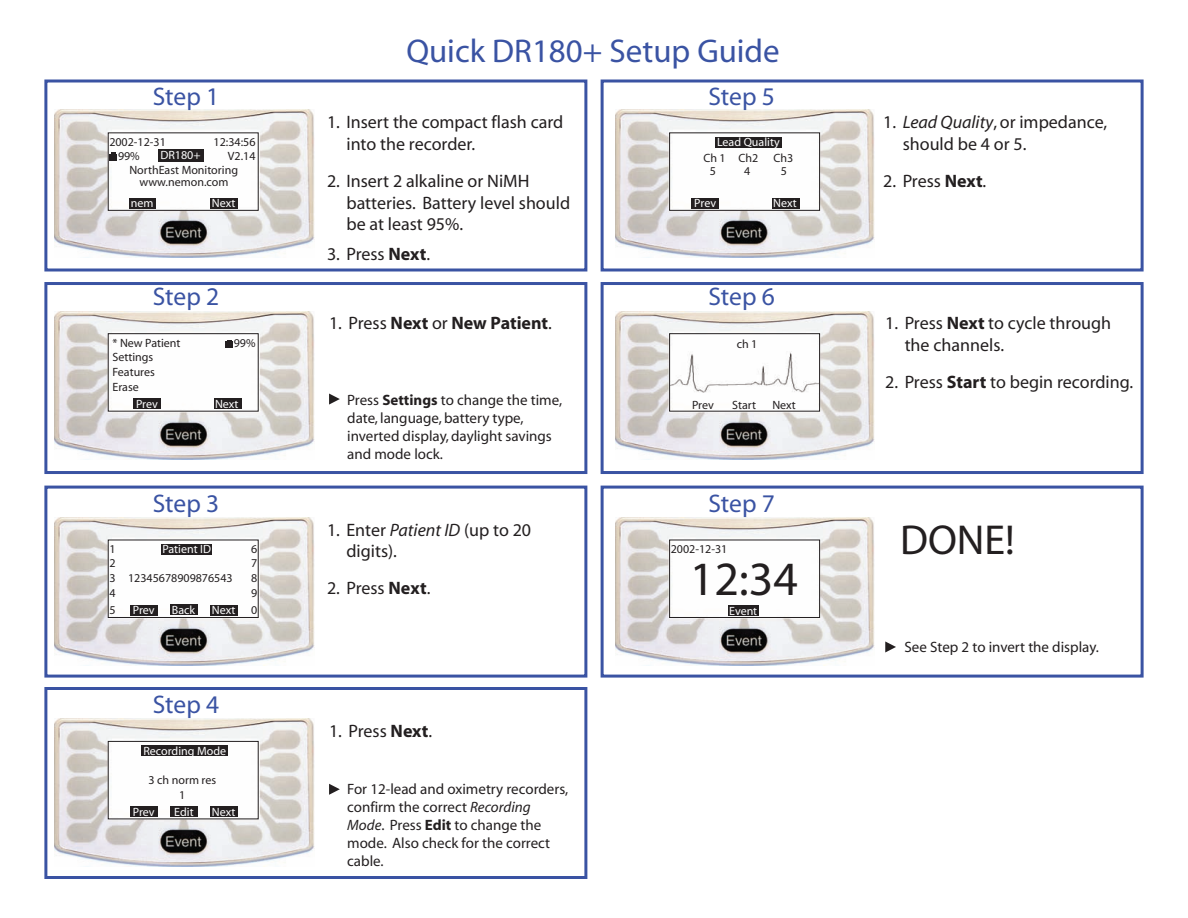
<style>
.page{position:relative;width:1188px;height:918px;background:#fff}
.page>*{position:absolute;margin:0;border:0;box-sizing:border-box;transform-origin:0 0}
.t1{font:48px "Myriad";color:#231f20}
.t2{font:42px "Myriad";color:#231f20}
.t3{font:33px "Myriad";color:#3a53a3}
.t4{font:25.5px "Myriad";letter-spacing:-.005em;color:#3a53a3}
.t5{font:18px/21.8px "Myriad";color:#231f20}
.t6{font:700 18px "Myriad";color:#231f20}
.t7{font:15px/18px "Myriad";color:#231f20}
.t8{font:12px/13.5px "Myriad";color:#231f20}
.t9{font:12px "Myriad";color:#fff}
.s1{font-weight:700}
.s2{font-style:italic}
.s3{font-weight:400}
</style>
<div class="page">
<img style="left:615px;top:517px;width:259px;height:148px">
<img style="left:615px;top:311px;width:259px;height:148px">
<img style="left:615px;top:109px;width:259px;height:148px">
<img style="left:55px;top:718px;width:259px;height:148px">
<img style="left:55px;top:517px;width:259px;height:148px">
<img style="left:55px;top:311px;width:259px;height:148px">
<img style="left:55px;top:110px;width:259px;height:148px">
<div style="left:44px;top:80px;width:543px;height:192px;border:3px solid #3a53a3"></div>
<div style="left:108px;top:133px;width:150px;height:78px;border:1px solid #231f20"></div>
<div style="left:158px;top:149px;width:45px;height:13px;background:#231f20"></div>
<div style="left:129px;top:198px;width:26px;height:11px;background:#231f20"></div>
<div style="left:211px;top:198px;width:27px;height:10px;background:#231f20"></div>
<div style="left:110px;top:154px;width:7px;height:6px;background:#231f20"></div>
<div style="left:44px;top:486px;width:543px;height:192px;border:3px solid #3a53a3"></div>
<div style="left:601px;top:80px;width:543px;height:192px;border:3px solid #3a53a3"></div>
<div style="left:772px;top:198px;width:28px;height:10px;background:#231f20"></div>
<div style="left:669px;top:133px;width:151px;height:78px;border:1px solid #231f20"></div>
<div style="left:691px;top:198px;width:28px;height:10px;background:#231f20"></div>
<div style="left:715px;top:137px;width:67px;height:11px;background:#231f20"></div>
<div style="left:601px;top:282px;width:543px;height:192px;border:3px solid #3a53a3"></div>
<div style="left:44px;top:687px;width:543px;height:192px;border:3px solid #3a53a3"></div>
<div style="left:170px;top:806px;width:28px;height:11px;background:#231f20"></div>
<div style="left:108px;top:741px;width:150px;height:78px;border:1px solid #231f20"></div>
<div style="left:211px;top:806px;width:27px;height:11px;background:#231f20"></div>
<div style="left:130px;top:806px;width:28px;height:11px;background:#231f20"></div>
<div style="left:142px;top:746px;width:86px;height:10px;background:#231f20"></div>
<svg style="left:329px;top:784px;width:11px;height:11px"></svg>
<svg style="left:329px;top:394px;width:11px;height:11px"></svg>
<div style="left:44px;top:282px;width:543px;height:192px;border:3px solid #3a53a3"></div>
<div style="left:601px;top:486px;width:543px;height:192px;border:3px solid #3a53a3"></div>
<svg style="left:885px;top:641px;width:11px;height:11px"></svg>
<div style="left:728px;top:605px;width:31px;height:11px;background:#231f20"></div>
<div style="left:669px;top:540px;width:151px;height:78px;border:1px solid #231f20"></div>
<div style="left:170px;top:605px;width:27px;height:10px;background:#231f20"></div>
<div style="left:211px;top:605px;width:27px;height:11px;background:#231f20"></div>
<div style="left:130px;top:605px;width:28px;height:11px;background:#231f20"></div>
<div style="left:161px;top:544px;width:51px;height:10px;background:#231f20"></div>
<div style="left:108px;top:540px;width:150px;height:78px;border:1px solid #231f20"></div>
<div style="left:214px;top:399px;width:27px;height:10px;background:#231f20"></div>
<div style="left:225px;top:341px;width:8px;height:6px;background:#231f20"></div>
<div style="left:133px;top:399px;width:28px;height:10px;background:#231f20"></div>
<div style="left:108px;top:333px;width:150px;height:78px;border:1px solid #231f20"></div>
<img style="left:671px;top:352px;width:147px;height:40px">
<div style="left:669px;top:333px;width:151px;height:78px;border:1px solid #231f20"></div>
<h3 class="t3" style="left:406px;top:34px;width:375px">Quick DR180+ Setup Guide</h3>
<h3 class="t4" style="left:153px;top:84px;width:68px">Step 1</h3>
<h3 class="t4" style="left:708px;top:84px;width:68px">Step 5</h3>
<p class="t8" style="left:109px;top:136px;width:58px">2002-12-31</p>
<p class="t8" style="left:214px;top:136px;width:43px">12:34:56</p>
<p class="t9" style="left:160px;top:149px;width:42px">DR180+</p>
<p class="t8" style="left:129px;top:149px;width:128px;line-height:14.2px;text-indent:98px">V2.14<br>NorthEast Monitoring</p>
<p class="t9" style="left:131px;top:197px;width:24px">nem</p>
<p class="t9" style="left:212px;top:197px;width:25px">Next</p>
<p class="t8" style="left:140px;top:143px;width:90px;line-height:26.1px;text-indent:-22px">99% www.nemon.com</p>
<p class="t5" style="left:346px;top:112px;width:218px;text-indent:-19px">1. Insert the compact flash card into the recorder.</p>
<p class="t5" style="left:346px;top:171px;width:225px;text-indent:-19px">2. Insert 2 alkaline or NiMH batteries. Battery level should be at least 95%.</p>
<p class="t5" style="left:327px;top:244px;width:105px">3. Press <span class="s1">Next</span>.</p>
<p class="t9" style="left:717px;top:136px;width:64px">Lead Quality</p>
<p class="t8" style="left:703px;top:152px;width:56px">Ch 1 Ch2</p>
<p class="t8" style="left:773px;top:152px;width:21px">Ch3</p>
<p class="t8" style="left:710px;top:165px;width:8px">5</p>
<p class="t8" style="left:744px;top:165px;width:8px">4</p>
<p class="t8" style="left:781px;top:165px;width:8px">5</p>
<p class="t9" style="left:694px;top:197px;width:23px">Prev</p>
<p class="t9" style="left:773px;top:197px;width:25px">Next</p>
<p class="t5" style="left:903px;top:112px;width:206px;text-indent:-19px">1. <span class="s2">Lead Quality</span>, or impedance, should be 4 or 5.</p>
<p class="t5" style="left:883px;top:171px;width:105px">2. Press <span class="s1">Next</span>.</p>
<h3 class="t4" style="left:153px;top:284px;width:68px">Step 2</h3>
<h3 class="t4" style="left:708px;top:284px;width:68px">Step 6</h3>
<p class="t8" style="left:113px;top:337px;width:69px">* New Patient<br>Settings</p>
<p class="t8" style="left:113px;top:365px;width:44px;line-height:15.1px">Features<br>Erase</p>
<p class="t9" style="left:136px;top:398px;width:23px">Prev</p>
<p class="t8" style="left:234px;top:337px;width:23px">99%</p>
<p class="t9" style="left:215px;top:398px;width:25px">Next</p>
<p class="t6" style="left:329px;top:314px;width:224px"><span class="s3">1. Press</span> Next <span class="s3">or</span> New Patient<span class="s3">.</span></p>
<p class="t7" style="left:347px;top:392px;width:216px">Press <span class="s1">Settings</span> to change the time, date, language, battery type, inverted display, daylight savings and mode lock.</p>
<p class="t8" style="left:737px;top:338px;width:22px">ch1</p>
<p class="t8" style="left:692px;top:399px;width:23px">Prev</p>
<p class="t8" style="left:732px;top:399px;width:25px">Start</p>
<p class="t8" style="left:772px;top:399px;width:25px">Next</p>
<p class="t5" style="left:905px;top:313px;width:208px;text-indent:-19px">1. Press <span class="s1">Next</span> to cycle through the channels.</p>
<p class="t5" style="left:885px;top:372px;width:250px">2. Press <span class="s1">Start</span> to begin recording.</p>
<h3 class="t4" style="left:153px;top:490px;width:68px">Step 3</h3>
<h3 class="t4" style="left:708px;top:490px;width:68px">Step 7</h3>
<p class="t9" style="left:163px;top:543px;width:50px">Patient ID</p>
<p class="t8" style="left:128px;top:572px;width:106px">12345678909876543</p>
<p class="t8" style="left:109px;top:543px;width:8px">1<br>2</p>
<p class="t8" style="left:109px;top:571px;width:8px;line-height:15.1px">3<br>4</p>
<p class="t8" style="left:109px;top:604px;width:8px">5</p>
<p class="t9" style="left:133px;top:604px;width:23px">Prev</p>
<p class="t9" style="left:172px;top:604px;width:25px">Back</p>
<p class="t9" style="left:212px;top:604px;width:25px">Next</p>
<p class="t8" style="left:251px;top:543px;width:8px">6<br>7</p>
<p class="t8" style="left:251px;top:571px;width:8px;line-height:15.1px">8<br>9</p>
<p class="t8" style="left:251px;top:604px;width:8px">0</p>
<p class="t5" style="left:346px;top:519px;width:186px;text-indent:-19px">1. Enter <span class="s2">Patient ID</span> (up to 20 digits).</p>
<p class="t5" style="left:327px;top:578px;width:105px">2. Press <span class="s1">Next</span>.</p>
<p class="t8" style="left:671px;top:543px;width:58px">2002-12-31</p>
<h1 class="t1" style="left:690px;top:555px;width:110px">12:34</h1>
<p class="t9" style="left:729px;top:605px;width:30px">Event</p>
<h2 class="t2" style="left:900px;top:519px;width:116px">DONE!</h2>
<p class="t7" style="left:905px;top:639px;width:196px">See Step 2 to invert the display.</p>
<h3 class="t4" style="left:153px;top:692px;width:68px">Step 4</h3>
<p class="t5" style="left:329px;top:721px;width:105px">1. Press <span class="s1">Next</span>.</p>
<p class="t9" style="left:143px;top:745px;width:84px">Recording Mode</p>
<p class="t8" style="left:149px;top:773px;width:69px">3 ch norm res</p>
<p class="t8" style="left:179px;top:789px;width:8px">1</p>
<p class="t9" style="left:133px;top:806px;width:23px">Prev</p>
<p class="t9" style="left:174px;top:806px;width:21px">Edit</p>
<p class="t9" style="left:212px;top:806px;width:25px">Next</p>
<p class="t7" style="left:347px;top:780px;width:222px">For 12-lead and oximetry recorders, confirm the correct <span class="s2">Recording<br>Mode</span>. Press <span class="s1">Edit</span> to change the mode. Also check for the correct cable.</p>
</div>
